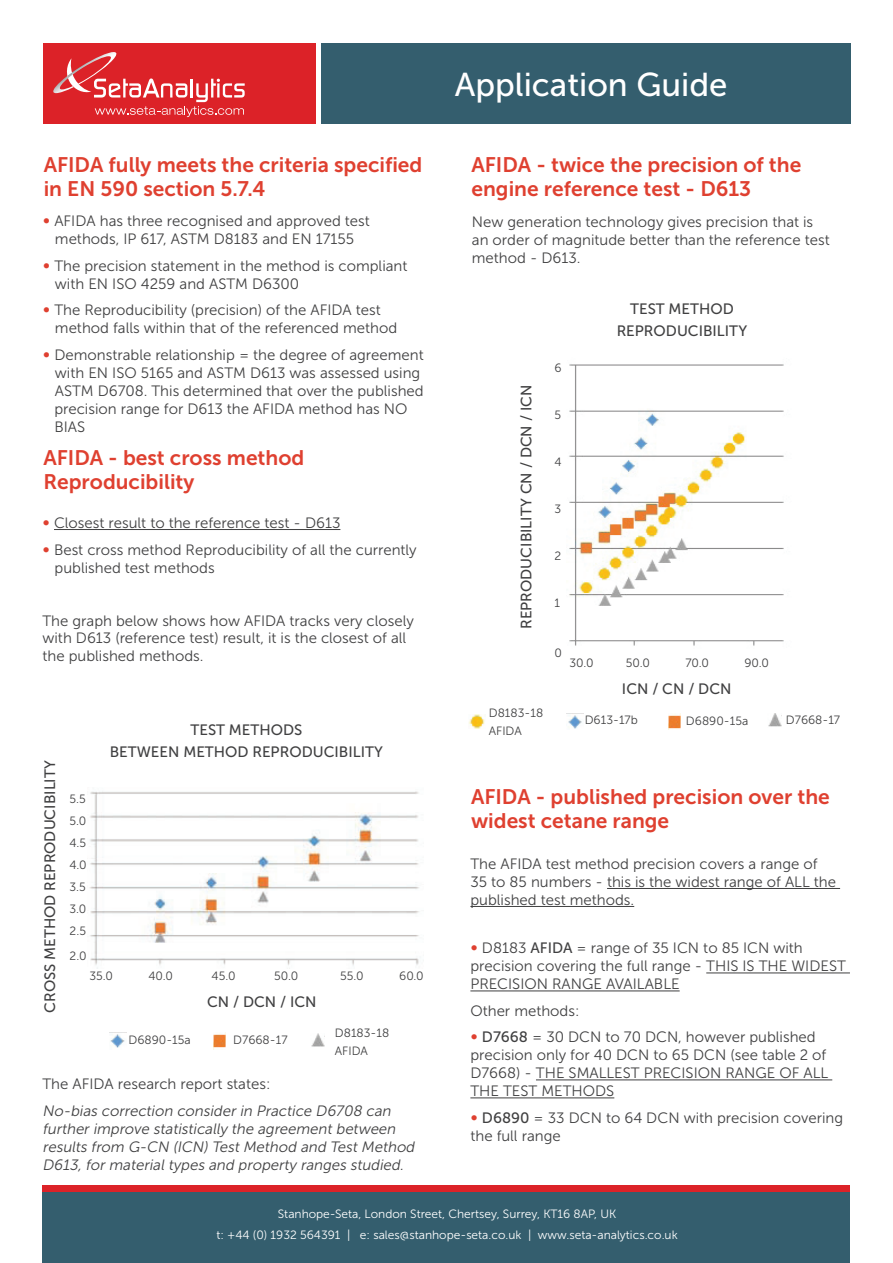
<style>
.page{position:relative;width:893px;height:1263px;background:#fff}
.page>*{position:absolute;margin:0;border:0;box-sizing:border-box;transform-origin:0 0}
.t1{font:33px "Museo Sans 500";color:#fff}
.t2{font:21px/24px "Museo Sans 700";color:#df4030}
.t3{font:15px/18px "Museo Sans 300";color:#404041}
.t4{font:italic 15px/18px "Museo Sans 300";color:#404041}
.t5{font:15px/22px "Museo Sans 500";color:#404041;text-align:center}
.t6{font:12px/22px "Museo Sans 300";color:#404041}
.t7{font:12px/20.5px "Museo Sans 300";color:#fff;text-align:center}
.s1{color:#df4030}
.s2{font-family:"Museo Sans 500"}
</style>
<div class="page">
<div style="left:42px;top:1185px;width:808px;height:78px;background:#345e6e"></div>
<div style="left:42px;top:1185px;width:808px;height:7px;background:#dc2228"></div>
<div style="left:322px;top:43px;width:529px;height:80px;background:#345e6e"></div>
<div style="left:43px;top:43px;width:272px;height:80px;background:#dc2228"></div>
<img style="left:53px;top:52px;width:64px;height:41px">
<svg style="left:65px;top:58px;width:180px;height:59px"></svg>
<img style="left:569px;top:364px;width:215px;height:282px">
<img style="left:568px;top:715px;width:14px;height:14px">
<img style="left:668px;top:715px;width:12px;height:15px">
<svg style="left:768px;top:714px;width:13px;height:13px"></svg>
<img style="left:469px;top:715px;width:16px;height:13px">
<hr style="left:607px;top:888px;width:233px;height:1px;background:#404041">
<hr style="left:470px;top:906px;width:164px;height:1px;background:#404041">
<hr style="left:706px;top:973px;width:144px;height:1px;background:#404041">
<hr style="left:470px;top:991px;width:210px;height:1px;background:#404041">
<hr style="left:536px;top:1080px;width:296px;height:1px;background:#404041">
<hr style="left:470px;top:1098px;width:144px;height:1px;background:#404041">
<hr style="left:54px;top:529px;width:286px;height:1px;background:#404041">
<img style="left:89px;top:791px;width:330px;height:178px">
<img style="left:110px;top:1034px;width:15px;height:14px">
<img style="left:214px;top:1033px;width:12px;height:15px">
<svg style="left:311px;top:1034px;width:13px;height:13px"></svg>
<h2 class="t2" style="left:44px;top:155px;width:380px">AFIDA fully meets the criteria specified in EN 590 section 5.7.4</h2>
<p class="t3" style="left:43px;top:213px;width:328px;text-align:center"><span class="s1">∞</span> AFIDA has three recognised and approved test methods, IP 617, ASTM D8183 and EN 17155</p>
<p class="t3" style="left:55px;top:258px;width:354px;text-indent:-12px"><span class="s1">∞</span> The precision statement in the method is compliant with EN ISO 4259 and ASTM D6300</p>
<p class="t3" style="left:55px;top:302px;width:344px;text-indent:-12px"><span class="s1">∞</span> The Reproducibility (precision) of the AFIDA test method falls within that of the referenced method</p>
<p class="t3" style="left:55px;top:347px;width:370px;text-indent:-12px"><span class="s1">∞</span> Demonstrable relationship = the degree of agreement with EN ISO 5165 and ASTM D613 was assessed using<br>ASTM D6708. This determined that over the published</p>
<p class="t3" style="left:54px;top:400px;width:355px">precision range for D613 the AFIDA method has NO<br>BIAS</p>
<h2 class="t2" style="left:43px;top:448px;width:262px">AFIDA - best cross method<br>Reproducibility</h2>
<p class="t3" style="left:42px;top:511px;width:376px;line-height:26.5px"><span class="s1">∞</span> Closest result to the reference test - D613<br><span class="s1">∞</span> Best cross method Reproducibility of all the currently</p>
<p class="t3" style="left:55px;top:559px;width:162px">published test methods</p>
<p class="t3" style="left:42px;top:612px;width:373px">The graph below shows how AFIDA tracks very closely with D613 (reference test) result, it is the closest of all the published methods.</p>
<p class="t5" style="left:40px;top:1013px;width:254px;rotate:-90deg">CROSS METHOD REPRODUCIBILITY</p>
<p class="t6" style="left:70px;top:789px;width:19px;text-align:justify">5.5<br>5.0<br>4.5<br>4.0<br>3.5<br>3.0<br>2.5</p>
<p class="t6" style="left:70px;top:946px;width:18px">2.0</p>
<p class="t5" style="left:110px;top:719px;width:275px">TEST METHODS<br>BETWEEN METHOD REPRODUCIBILITY</p>
<p class="t6" style="left:89px;top:966px;width:25px">35.0</p>
<p class="t6" style="left:148px;top:966px;width:26px">40.0</p>
<p class="t6" style="left:212px;top:966px;width:25px">45.0</p>
<p class="t6" style="left:274px;top:966px;width:26px">50.0</p>
<p class="t6" style="left:340px;top:966px;width:25px">55.0</p>
<p class="t6" style="left:399px;top:966px;width:26px">60.0</p>
<p class="t5" style="left:207px;top:992px;width:111px">CN / DCN / ICN</p>
<p class="t6" style="left:335px;top:1025px;width:56px;line-height:17.5px">D8183-18<br>AFIDA</p>
<p class="t6" style="left:128px;top:1030px;width:64px">D6890-15a</p>
<p class="t6" style="left:233px;top:1030px;width:56px">D7668-17</p>
<p class="t3" style="left:42px;top:1076px;width:229px">The AFIDA research report states:</p>
<p class="t4" style="left:42px;top:1103px;width:376px">No-bias correction consider in Practice D6708 can further improve statistically the agreement between results from G-CN (ICN) Test Method and Test Method D613, for material types and property ranges studied.</p>
<h1 class="t1" style="left:455px;top:73px;width:274px">Application Guide</h1>
<h2 class="t2" style="left:471px;top:155px;width:331px">AFIDA - twice the precision of the engine reference test - D613</h2>
<p class="t3" style="left:472px;top:214px;width:359px">New generation technology gives precision that is an order of magnitude better than the reference test method - D613.</p>
<p class="t5" style="left:516px;top:629px;width:246px;rotate:-90deg">REPRODUCIBILITY CN / DCN / ICN</p>
<p class="t6" style="left:489px;top:705px;width:56px;line-height:17.5px">D8183-18<br>AFIDA</p>
<p class="t6" style="left:554px;top:358px;width:9px">6</p>
<p class="t6" style="left:554px;top:405px;width:8px">5</p>
<p class="t6" style="left:554px;top:452px;width:9px">4</p>
<p class="t6" style="left:554px;top:499px;width:8px">3</p>
<p class="t6" style="left:554px;top:546px;width:8px">2</p>
<p class="t6" style="left:554px;top:593px;width:7px">1</p>
<p class="t5" style="left:617px;top:299px;width:132px">TEST METHOD<br>REPRODUCIBILITY</p>
<p class="t6" style="left:554px;top:643px;width:9px">0</p>
<p class="t6" style="left:569px;top:653px;width:26px">30.0</p>
<p class="t6" style="left:626px;top:653px;width:26px">50.0</p>
<p class="t6" style="left:685px;top:653px;width:25px">70.0</p>
<p class="t6" style="left:744px;top:653px;width:26px">90.0</p>
<p class="t5" style="left:622px;top:679px;width:111px">ICN / CN / DCN</p>
<p class="t6" style="left:585px;top:710px;width:55px">D613-17b</p>
<p class="t6" style="left:686px;top:710px;width:64px">D6890-15a</p>
<p class="t6" style="left:786px;top:710px;width:56px">D7668-17</p>
<h2 class="t2" style="left:471px;top:786px;width:360px">AFIDA - published precision over the widest cetane range</h2>
<p class="t3" style="left:470px;top:856px;width:367px">The AFIDA test method precision covers a range of<br>35 to 85 numbers - this is the widest range of ALL the published test methods.</p>
<p class="t3" style="left:470px;top:940px;width:377px"><span class="s1">∞</span> D8183 <span class="s2">AFIDA</span> = range of 35 ICN to 85 ICN with precision covering the full range - THIS IS THE WIDEST<br>PRECISION RANGE AVAILABLE</p>
<p class="t3" style="left:470px;top:999px;width:347px;line-height:26.5px">Other methods:<br><span class="s1">∞</span> <span class="s2">D7668</span> = 30 DCN to 70 DCN, however published</p>
<p class="t3" style="left:470px;top:1047px;width:359px">precision only for 40 DCN to 65 DCN (see table 2 of<br>D7668) - THE SMALLEST PRECISION RANGE OF ALL<br>THE TEST METHODS</p>
<p class="t3" style="left:470px;top:1110px;width:374px"><span class="s1">∞</span> <span class="s2">D6890</span> = 33 DCN to 64 DCN with precision covering the full range</p>
<p class="t7" style="left:216px;top:1205px;width:463px">Stanhope-Seta, London Street, Chertsey, Surrey, KT16 8AP, UK<br>t: +44 (0) 1932 564391 | e: sales@stanhope-seta.co.uk | www.seta-analytics.co.uk</p>
</div>
